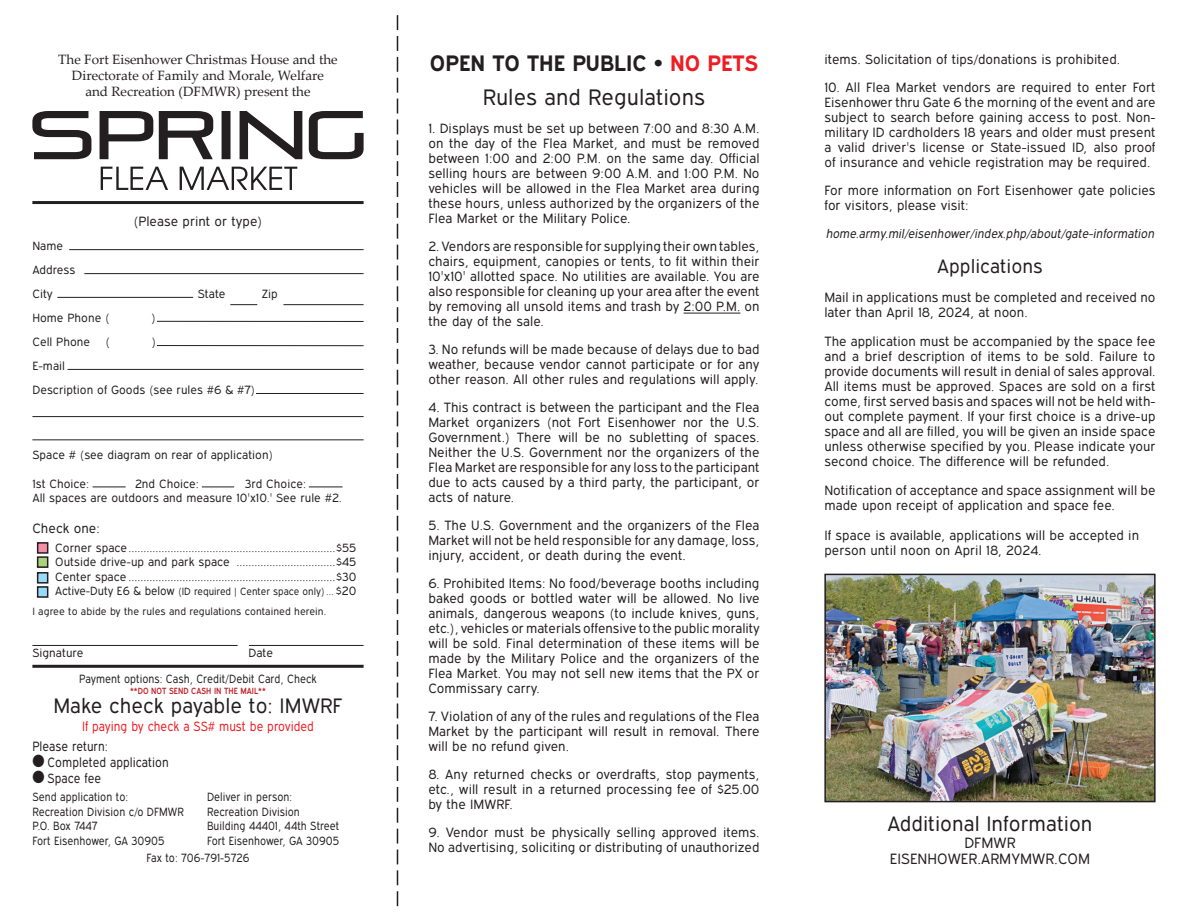
<style>
.page{position:relative;width:1188px;height:918px;background:#fff}
.page>*{position:absolute;margin:0;border:0;box-sizing:border-box;transform-origin:0 0}
.t1{font:700 22.5px "Expressway Rg";color:#231f20}
.t2{font:22.5px "Expressway Bk";color:#231f20}
.t3{font:21px "Expressway Bk";color:#231f20}
.t4{font:19.5px "Expressway Bk";color:#231f20}
.t5{font:15px/16.5px "Expressway Bk";color:#231f20;text-align:center}
.t6{font:13.5px/15px "Expressway Bk";color:#231f20;text-align:justify}
.t7{font:13.5px/16.2px "Palatino Linotype";color:#231f20;text-align:center}
.t8{font:13.5px "Expressway Bk";color:#231f20;scale:.9 1}
.t9{font:13.5px "Expressway Bk";color:#ee1d23;scale:.9 1}
.t10{font:italic 12.75px "Expressway Bk";letter-spacing:-.005em;color:#231f20;scale:.96 1}
.t11{font:12px/24px "Expressway Bk";color:#231f20}
.t12{font:12px/14.4px "Expressway Bk";color:#231f20;scale:.9 1}
.t13{font:10.5px/19.8px "Expressway Bk";color:#231f20;scale:.96 1}
.t14{font:9px "Expressway Sb";color:#c1242a;scale:.9 1}
.s1{font-size:12px}
.s2{color:#ee1d23}
</style>
<div class="page">
<svg style="left:32px;top:111px;width:332px;height:48px"></svg>
<svg style="left:101px;top:167px;width:196px;height:23px"></svg>
<svg style="left:397px;top:15px;width:1px;height:891px"></svg>
<hr style="left:684px;top:313px;width:56px;height:1px;background:#231f20">
<hr style="left:32px;top:201px;width:332px;height:3px;background:#231f20">
<hr style="left:32px;top:665px;width:332px;height:3px;background:#231f20">
<hr style="left:69px;top:249px;width:295px;height:1px;background:#231f20">
<hr style="left:84px;top:273px;width:280px;height:1px;background:#231f20">
<hr style="left:57px;top:297px;width:136px;height:1px;background:#231f20">
<svg style="left:230px;top:304px;width:27px;height:1px"></svg>
<hr style="left:283px;top:304px;width:81px;height:1px;background:#231f20">
<hr style="left:157px;top:321px;width:207px;height:1px;background:#231f20">
<hr style="left:157px;top:345px;width:207px;height:1px;background:#231f20">
<hr style="left:256px;top:393px;width:108px;height:1px;background:#231f20">
<hr style="left:32px;top:439px;width:332px;height:1px;background:#231f20">
<hr style="left:32px;top:416px;width:332px;height:1px;background:#231f20">
<hr style="left:67px;top:369px;width:297px;height:1px;background:#231f20">
<div style="left:38px;top:543px;width:10px;height:10px;background:#f48fa5"></div>
<div style="left:37px;top:542px;width:11px;height:12px;border:2px solid #231f20"></div>
<div style="left:38px;top:557px;width:10px;height:10px;background:#abd37c"></div>
<div style="left:37px;top:556px;width:11px;height:12px;border:2px solid #231f20"></div>
<div style="left:38px;top:573px;width:10px;height:10px;background:#99dbf8"></div>
<div style="left:37px;top:572px;width:11px;height:12px;border:2px solid #231f20"></div>
<div style="left:38px;top:587px;width:10px;height:10px;background:#99dbf8"></div>
<div style="left:37px;top:586px;width:11px;height:12px;border:2px solid #231f20"></div>
<hr style="left:249px;top:645px;width:115px;height:1px;background:#231f20">
<hr style="left:32px;top:645px;width:206px;height:1px;background:#231f20">
<hr style="left:93px;top:487px;width:33px;height:1px;background:#231f20">
<hr style="left:202px;top:487px;width:32px;height:1px;background:#231f20">
<hr style="left:309px;top:487px;width:34px;height:1px;background:#231f20">
<img style="left:827px;top:577px;width:326px;height:222px">
<div style="left:824px;top:574px;width:332px;height:228px;border:2px solid #231f20"></div>
<p class="t7" style="left:58px;top:51px;width:281px">The Fort Eisenhower Christmas House and the<br>Directorate of Family and Morale, Welfare<br>and Recreation (DFMWR) present the</p>
<p class="t11" style="left:32px;top:233px;width:44px">Name<br>Address<br>City</p>
<p class="t6" style="left:134px;top:213px;width:130px">(Please print or type)</p>
<p class="t11" style="left:198px;top:281px;width:29px">State</p>
<p class="t11" style="left:262px;top:281px;width:17px">Zip</p>
<p class="t11" style="left:32px;top:305px;width:79px">Home Phone (</p>
<p class="t11" style="left:152px;top:305px;width:6px">)</p>
<p class="t11" style="left:32px;top:329px;width:59px">Cell Phone</p>
<p class="t11" style="left:105px;top:329px;width:6px">(</p>
<p class="t11" style="left:152px;top:329px;width:6px">)</p>
<p class="t11" style="left:32px;top:353px;width:224px">E-mail<br>Description of Goods (see rules #6 &amp; #7)</p>
<p class="t11" style="left:32px;top:443px;width:242px">Space # (see diagram on rear of application)</p>
<p class="t11" style="left:32px;top:472px;width:58px">1st Choice:</p>
<p class="t11" style="left:135px;top:472px;width:65px">2nd Choice:</p>
<p class="t11" style="left:32px;top:476px;width:311px;line-height:14.4px;text-indent:212px">3rd Choice:<br>All spaces are outdoors and measure 10'x10.' See rule #2.</p>
<p class="t6" style="left:32px;top:521px;width:69px">Check one:</p>
<p class="t11" style="left:55px;top:540px;width:303px;line-height:14.4px;text-align:justify">Corner space.....................................................................$55<br>Outside drive-up and park space .................................$45<br>Center space .....................................................................$30</p>
<p class="t13" style="left:32px;top:581px;width:339px;text-indent:23px"><span class="s1">Active-Duty E6 &amp; below</span> (ID required | Center space only) ... <span class="s1">$20<br></span>I agree to abide by the rules and regulations contained herein.</p>
<p class="t11" style="left:32px;top:641px;width:52px">Signature</p>
<p class="t11" style="left:248px;top:641px;width:26px">Date</p>
<p class="t12" style="left:79px;top:672px;width:266px">Payment options: Cash, Credit/Debit Card, Check</p>
<p class="t14" style="left:130px;top:685px;width:152px">**DO NOT SEND CASH IN THE MAIL**</p>
<h2 class="t3" style="left:53px;top:694px;width:291px">Make check payable to: IMWRF</h2>
<p class="t9" style="left:82px;top:719px;width:259px">If paying by check a SS# must be provided</p>
<p class="t8" style="left:32px;top:738px;width:85px">Please return:</p>
<p class="t8" style="left:32px;top:754px;width:153px">● Completed application</p>
<p class="t8" style="left:32px;top:771px;width:78px">● Space fee</p>
<p class="t12" style="left:32px;top:790px;width:170px">Send application to:<br>Recreation Division c/o DFMWR<br>P.O. Box 7447<br>Fort Eisenhower, GA 30905</p>
<p class="t12" style="left:207px;top:790px;width:149px">Deliver in person:<br>Recreation Division<br>Building 44401, 44th Street<br>Fort Eisenhower, GA 30905</p>
<p class="t12" style="left:147px;top:850px;width:116px">Fax to: 706-791-5726</p>
<h1 class="t1" style="left:430px;top:50px;width:330px">OPEN TO THE PUBLIC • <span class="s2">NO PETS</span></h1>
<h1 class="t2" style="left:483px;top:85px;width:224px">Rules and Regulations</h1>
<p class="t6" style="left:428px;top:121px;width:333px">1. Displays must be set up between 7:00 and 8:30 A.M. on the day of the Flea Market, and must be removed between 1:00 and 2:00 P.M. on the same day. Official selling hours are between 9:00 A.M. and 1:00 P.M. No vehicles will be allowed in the Flea Market area during these hours, unless authorized by the organizers of the Flea Market or the Military Police.</p>
<p class="t6" style="left:428px;top:239px;width:333px">2. Vendors are responsible for supplying their own tables, chairs, equipment, canopies or tents, to fit within their 10'x10' allotted space. No utilities are available. You are also responsible for cleaning up your area after the event by removing all unsold items and trash by 2:00 P.M. on the day of the sale.</p>
<p class="t6" style="left:428px;top:342px;width:333px">3. No refunds will be made because of delays due to bad weather, because vendor cannot participate or for any other reason. All other rules and regulations will apply.</p>
<p class="t6" style="left:428px;top:400px;width:333px">4. This contract is between the participant and the Flea Market organizers (not Fort Eisenhower nor the U.S.<br>Government.) There will be no subletting of spaces.<br>Neither the U.S. Government nor the organizers of the Flea Market are responsible for any loss to the participant due to acts caused by a third party, the participant, or acts of nature.</p>
<p class="t6" style="left:428px;top:518px;width:333px">5. The U.S. Government and the organizers of the Flea Market will not be held responsible for any damage, loss, injury, accident, or death during the event.</p>
<p class="t6" style="left:428px;top:576px;width:333px">6. Prohibited Items: No food/beverage booths including baked goods or bottled water will be allowed. No live animals, dangerous weapons (to include knives, guns, etc.), vehicles or materials offensive to the public morality will be sold. Final determination of these items will be made by the Military Police and the organizers of the Flea Market. You may not sell new items that the PX or Commissary carry.</p>
<p class="t6" style="left:428px;top:708px;width:333px">7. Violation of any of the rules and regulations of the Flea Market by the participant will result in removal. There will be no refund given.</p>
<p class="t6" style="left:428px;top:766px;width:333px">8. Any returned checks or overdrafts, stop payments, etc., will result in a returned processing fee of $25.00 by the IMWRF.</p>
<p class="t6" style="left:428px;top:824px;width:333px">9. Vendor must be physically selling approved items.<br>No advertising, soliciting or distributing of unauthorized</p>
<p class="t6" style="left:824px;top:52px;width:297px">items. Solicitation of tips/donations is prohibited.</p>
<p class="t6" style="left:824px;top:80px;width:333px">10. All Flea Market vendors are required to enter Fort Eisenhower thru Gate 6 the morning of the event and are subject to search before gaining access to post. Non&shy;military ID cardholders 18 years and older must present a valid driver's license or State-issued ID, also proof of insurance and vehicle registration may be required.</p>
<p class="t6" style="left:824px;top:183px;width:333px">For more information on Fort Eisenhower gate policies for visitors, please visit:</p>
<p class="t10" style="left:826px;top:227px;width:344px">home.army.mil/eisenhower/index.php/about/gate-information</p>
<h3 class="t4" style="left:937px;top:255px;width:107px">Applications</h3>
<p class="t6" style="left:824px;top:289px;width:333px">Mail in applications must be completed and received no later than April 18, 2024, at noon.</p>
<p class="t6" style="left:824px;top:334px;width:333px">The application must be accompanied by the space fee and a brief description of items to be sold. Failure to provide documents will result in denial of sales approval.<br>All items must be approved. Spaces are sold on a first come, first served basis and spaces will not be held with&shy;out complete payment. If your first choice is a drive-up space and all are filled, you will be given an inside space unless otherwise specified by you. Please indicate your second choice. The difference will be refunded.</p>
<p class="t6" style="left:824px;top:483px;width:333px">Notification of acceptance and space assignment will be made upon receipt of application and space fee.</p>
<p class="t6" style="left:824px;top:527px;width:316px">If space is available, applications will be accepted in person until noon on April 18, 2024.</p>
<h2 class="t3" style="left:887px;top:812px;width:207px">Additional Information</h2>
<p class="t5" style="left:890px;top:834px;width:202px">DFMWR<br>EISENHOWER.ARMYMWR.COM</p>
</div>
